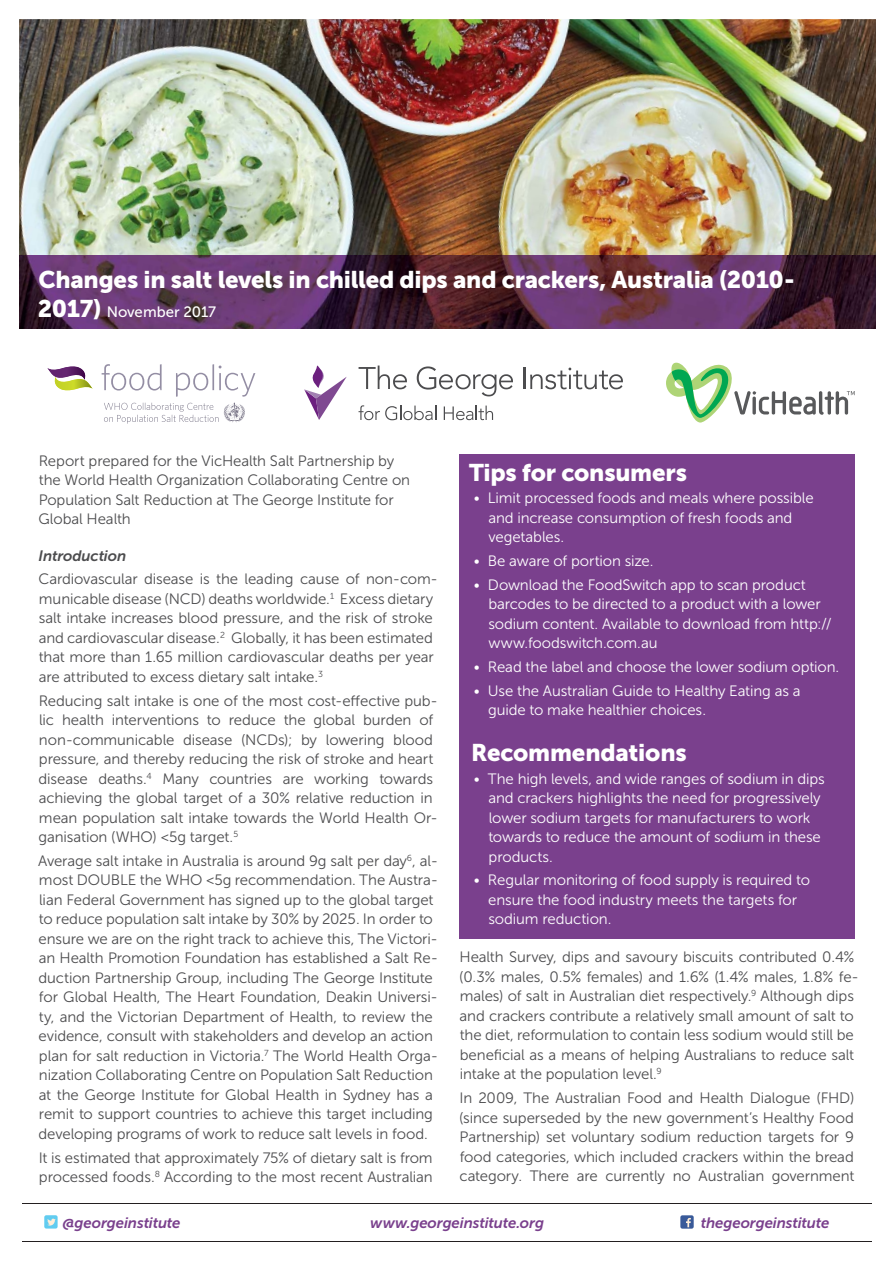
<style>
.page{position:relative;width:893px;height:1263px;background:#fff}
.page>*{position:absolute;margin:0;border:0;box-sizing:border-box;transform-origin:0 0}
.t1{font:24px "Museo Sans 900";letter-spacing:-.01em;color:#fff}
.t2{font:15px/19.5px "Museo Sans 300";letter-spacing:-.01em;color:#4c4c4e}
.t3{font:15px/19.5px "Museo Sans 300";letter-spacing:-.01em;color:#fff}
.t4{font:italic 15px "Museo Sans 700";letter-spacing:-.005em;color:#7a408d}
.t5{font:15px "Museo Sans 500";color:#fff}
.t6{font:italic 15px "Museo Sans 700";letter-spacing:-.01em;color:#4c4c4e}
.s1{font-family:"Museo Sans 900";font-size:24px}
</style>
<div class="page">
<img style="left:19px;top:19px;width:857px;height:237px">
<img style="left:620px;top:256px;width:146px;height:73px">
<img style="left:766px;top:256px;width:110px;height:73px">
<img style="left:348px;top:256px;width:200px;height:73px">
<img style="left:548px;top:256px;width:72px;height:73px">
<img style="left:130px;top:256px;width:146px;height:73px">
<img style="left:276px;top:256px;width:72px;height:73px">
<img style="left:19px;top:256px;width:111px;height:73px">
<div style="left:459px;top:454px;width:396px;height:282px;background:#7a408d"></div>
<div style="left:459px;top:735px;width:396px;height:203px;background:#7a408d"></div>
<svg style="left:359px;top:365px;width:48px;height:24px"></svg>
<svg style="left:417px;top:366px;width:96px;height:30px"></svg>
<hr style="left:524px;top:367px;width:2px;height:22px;background:#4c4c4e">
<svg style="left:530px;top:368px;width:93px;height:21px"></svg>
<svg style="left:359px;top:405px;width:77px;height:15px"></svg>
<svg style="left:444px;top:406px;width:49px;height:14px"></svg>
<svg style="left:304px;top:365px;width:43px;height:55px"></svg>
<svg style="left:102px;top:364px;width:60px;height:26px"></svg>
<svg style="left:176px;top:373px;width:32px;height:24px"></svg>
<hr style="left:212px;top:364px;width:2px;height:26px;background:#948ea4">
<svg style="left:219px;top:365px;width:36px;height:32px"></svg>
<svg style="left:47px;top:366px;width:46px;height:25px"></svg>
<svg style="left:104px;top:403px;width:141px;height:21px"></svg>
<svg style="left:666px;top:363px;width:189px;height:60px"></svg>
<hr style="left:22px;top:1241px;width:849px;height:1px;background:#231f20">
<hr style="left:22px;top:1204px;width:849px;height:1px;background:#231f20">
<div style="left:44px;top:1215px;width:14px;height:13px;background:#61ccf0;border-radius:2px"></div>
<svg style="left:47px;top:1218px;width:9px;height:7px"></svg>
<div style="left:680px;top:1215px;width:14px;height:14px;background:#395a99;border-radius:2px"></div>
<svg style="left:686px;top:1218px;width:5px;height:9px"></svg>
<h1 class="t1" style="left:39px;top:271px;width:758px">Changes in salt levels in chilled dips and crackers, Australia (2010-</h1>
<p class="t5" style="left:38px;top:306px;width:180px"><span class="s1">2017)</span> November 2017</p>
<p class="t2" style="left:39px;top:452px;width:373px">Report prepared for the VicHealth Salt Partnership by the World Health Organization Collaborating Centre on Population Salt Reduction at The George Institute for Global Health</p>
<p class="t6" style="left:39px;top:550px;width:89px">Introduction</p>
<p class="t2" style="left:39px;top:571px;width:401px">Cardiovascular disease is the leading cause of non-com&shy;municable disease (NCD) deaths worldwide.<sup>1</sup> Excess dietary salt intake increases blood pressure, and the risk of stroke and cardiovascular disease.<sup>2</sup> Globally, it has been estimated that more than 1.65 million cardiovascular deaths per year are attributed to excess dietary salt intake.<sup>3</sup></p>
<p class="t2" style="left:39px;top:692px;width:401px">Reducing salt intake is one of the most cost-effective pub&shy;lic health interventions to reduce the global burden of non-communicable disease (NCDs); by lowering blood pressure, and thereby reducing the risk of stroke and heart disease deaths.<sup>4</sup> Many countries are working towards achieving the global target of a 30% relative reduction in mean population salt intake towards the World Health Or&shy;ganisation (WHO) &lt;5g target.<sup>5</sup></p>
<p class="t2" style="left:38px;top:852px;width:401px">Average salt intake in Australia is around 9g salt per day<sup>6</sup>, al&shy;most DOUBLE the WHO &lt;5g recommendation. The Austra&shy;lian Federal Government has signed up to the global target to reduce population salt intake by 30% by 2025. In order to ensure we are on the right track to achieve this, The Victori&shy;an Health Promotion Foundation has established a Salt Re&shy;duction Partnership Group, including The George Institute for Global Health, The Heart Foundation, Deakin Universi&shy;ty, and the Victorian Department of Health, to review the evidence, consult with stakeholders and develop an action plan for salt reduction in Victoria.<sup>7</sup> The World Health Orga&shy;nization Collaborating Centre on Population Salt Reduction at the George Institute for Global Health in Sydney has a remit to support countries to achieve this target including developing programs of work to reduce salt levels in food.</p>
<p class="t2" style="left:39px;top:1149px;width:396px">It is estimated that approximately 75% of dietary salt is from processed foods.<sup>8</sup> According to the most recent Australian</p>
<h1 class="t1" style="left:469px;top:464px;width:219px">Tips for consumers</h1>
<p class="t3" style="left:488px;top:490px;width:327px;text-indent:-14px">• Limit processed foods and meals where possible and increase consumption of fresh foods and vegetables.</p>
<p class="t3" style="left:474px;top:553px;width:181px">• Be aware of portion size.</p>
<p class="t3" style="left:488px;top:576px;width:345px;text-indent:-14px">• Download the FoodSwitch app to scan product barcodes to be directed to a product with a lower sodium content. Available to download from http:// www.foodswitch.com.au</p>
<p class="t3" style="left:474px;top:659px;width:367px">• Read the label and choose the lower sodium option.</p>
<p class="t3" style="left:488px;top:682px;width:314px;text-indent:-14px">• Use the Australian Guide to Healthy Eating as a guide to make healthier choices.</p>
<h1 class="t1" style="left:471px;top:744px;width:217px">Recommendations</h1>
<p class="t3" style="left:488px;top:770px;width:338px;text-indent:-14px">• The high levels, and wide ranges of sodium in dips and crackers highlights the need for progressively lower sodium targets for manufacturers to work towards to reduce the amount of sodium in these products.</p>
<p class="t3" style="left:488px;top:872px;width:323px;text-indent:-14px">• Regular monitoring of food supply is required to ensure the food industry meets the targets for sodium reduction.</p>
<p class="t2" style="left:459px;top:949px;width:401px">Health Survey, dips and savoury biscuits contributed 0.4% (0.3% males, 0.5% females) and 1.6% (1.4% males, 1.8% fe&shy;males) of salt in Australian diet respectively.<sup>9</sup> Although dips and crackers contribute a relatively small amount of salt to the diet, reformulation to contain less sodium would still be beneficial as a means of helping Australians to reduce salt intake at the population level.<sup>9</sup></p>
<p class="t2" style="left:459px;top:1090px;width:397px;text-align:justify">In 2009, The Australian Food and Health Dialogue (FHD) (since superseded by the new government’s Healthy Food Partnership) set voluntary sodium reduction targets for 9 food categories, which included crackers within the bread category. There are currently no Australian government</p>
<p class="t4" style="left:63px;top:1217px;width:120px">@georgeinstitute</p>
<p class="t4" style="left:370px;top:1217px;width:175px">www.georgeinstitute.org</p>
<p class="t4" style="left:701px;top:1217px;width:130px">thegeorgeinstitute</p>
</div>
